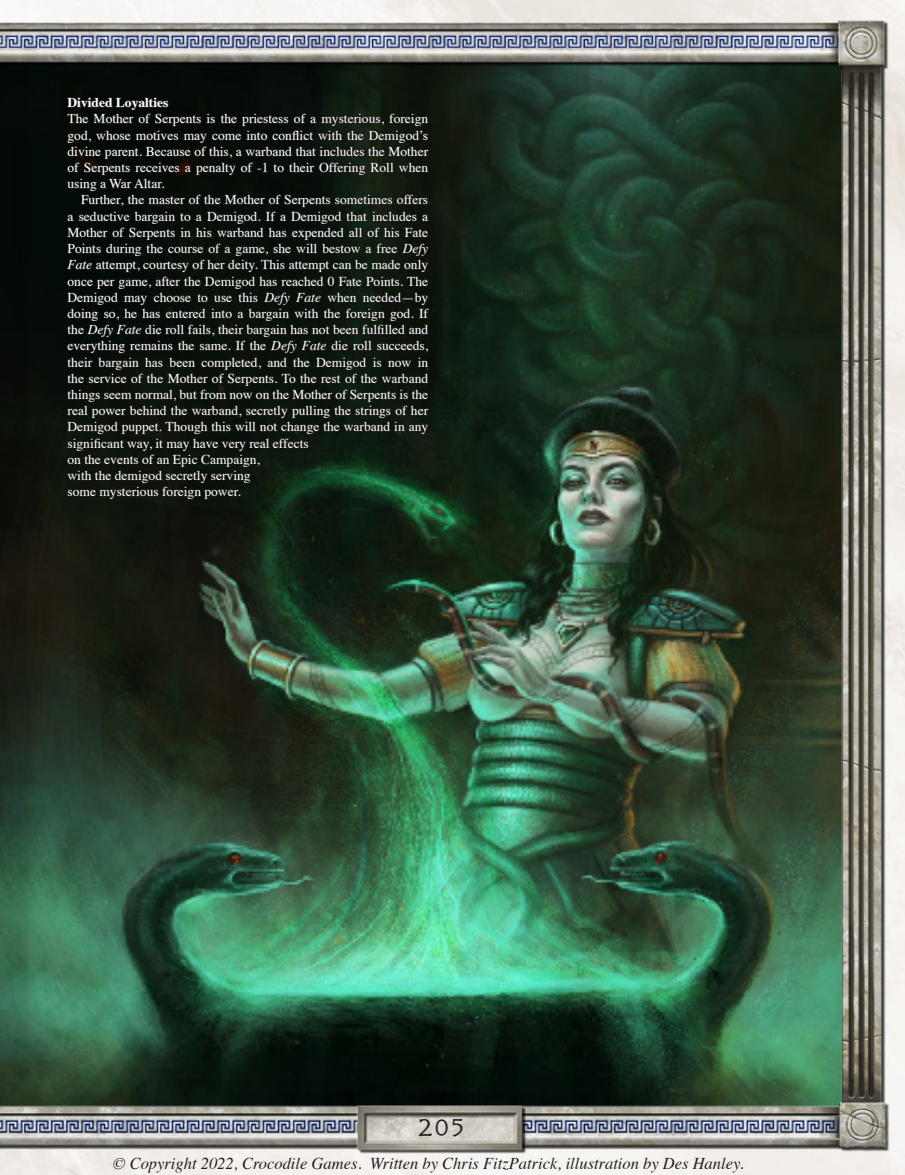
<style>
.page{position:relative;width:905px;height:1175px;background:#fff}
.page>*{position:absolute;margin:0;border:0;box-sizing:border-box;transform-origin:0 0}
.t1{font:24px "Rusticana";color:#231f20}
.t2{font:italic 16.5px "Times";color:#231f20}
.t3{font:13.5px/16.2px "Times";color:#fff;text-align:justify}
.t4{font:700 13.5px "Times";color:#fff}
.s1{font-style:italic}
</style>
<div class="page">
<img style="left:0;top:0;width:904px;height:1174px">
<img style="left:352px;top:1099px;width:179px;height:57px">
<svg style="left:67px;top:97px;width:363px;height:403px"></svg>
<p class="t4" style="left:68px;top:90px;width:102px">Divided Loyalties</p>
<p class="t3" style="left:68px;top:110px;width:362px">The Mother of Serpents is the priestess of a mysterious, foreign god, whose motives may come into conflict with the Demigod’s divine parent. Because of this, a warband that includes the Mother of Serpents receives a penalty of -1 to their Offering Roll when using a War Altar.</p>
<p class="t3" style="left:68px;top:191px;width:362px;text-indent:14px">Further, the master of the Mother of Serpents sometimes offers a seductive bargain to a Demigod. If a Demigod that includes a Mother of Serpents in his warband has expended all of his Fate Points during the course of a game, she will bestow a free <span class="s1">Defy Fate</span> attempt, courtesy of her deity. This attempt can be made only once per game, after the Demigod has reached 0 Fate Points. The Demigod may choose to use this <span class="s1">Defy Fate</span> when needed—by doing so, he has entered into a bargain with the foreign god. If the <span class="s1">Defy Fate</span> die roll fails, their bargain has not been fulfilled and everything remains the same. If the <span class="s1">Defy Fate</span> die roll succeeds, their bargain has been completed, and the Demigod is now in the service of the Mother of Serpents. To the rest of the warband things seem normal, but from now on the Mother of Serpents is the real power behind the warband, secretly pulling the strings of her Demigod puppet. Though this will not change the warband in any significant way, it may have very real effects</p>
<p class="t3" style="left:68px;top:450px;width:194px">on the events of an Epic Campaign,</p>
<p class="t3" style="left:68px;top:466px;width:184px">with the demigod secretly serving</p>
<p class="t3" style="left:68px;top:482px;width:175px">some mysterious foreign power.</p>
<p class="t1" style="left:417px;top:1113px;width:50px">205</p>
<p class="t2" style="left:113px;top:1148px;width:632px">© Copyright 2022, Crocodile Games. Written by Chris FitzPatrick, illustration by Des Hanley.</p>
</div>
